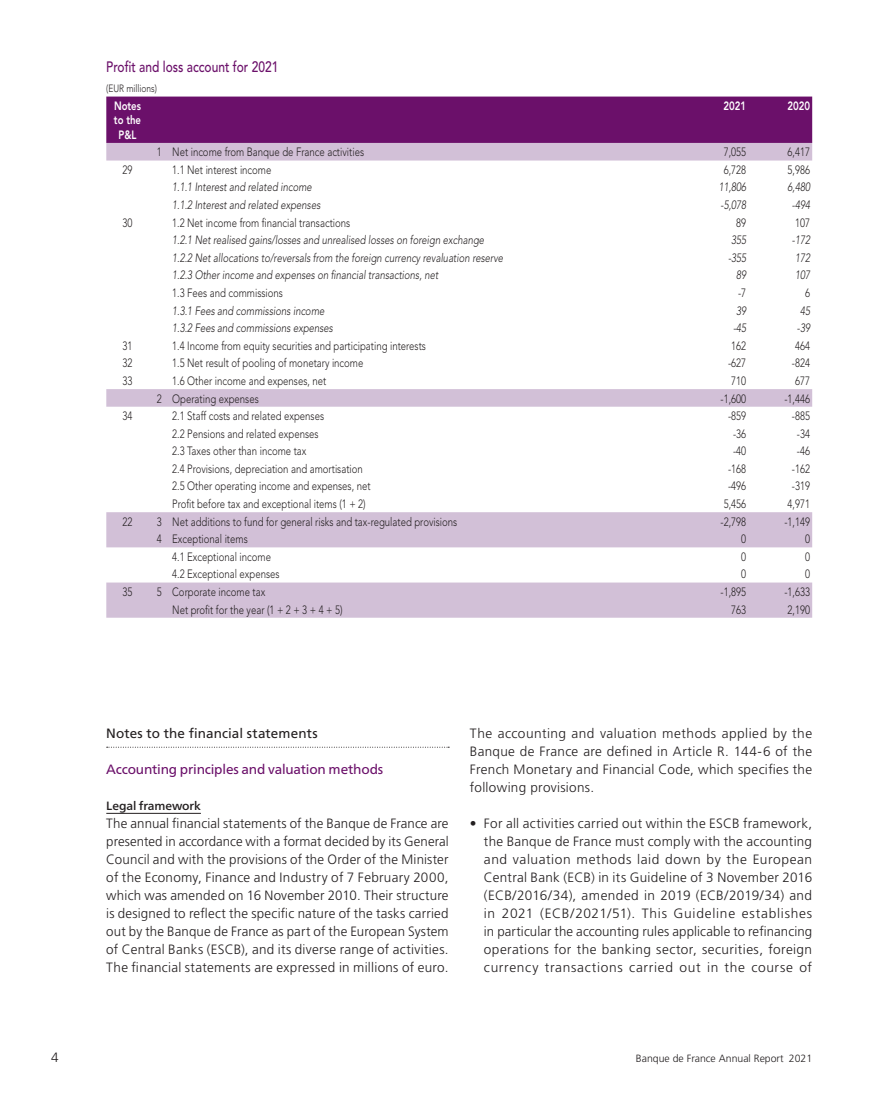
<style>
.page{position:relative;width:876px;height:1106px;background:#fff}
.page>*{position:absolute;margin:0;border:0;box-sizing:border-box;transform-origin:0 0}
.t1{font:500 15px "Avenir LT Std";color:#6b106a;scale:.8 1}
.t2{font:300 13.5px/18px "Frutiger LT Std";letter-spacing:.025em;color:#231f20;text-align:justify}
.t3{font:13.5px "Frutiger Neue LTW1 G";letter-spacing:-.015em;color:#6b106a}
.t4{font:13.5px "Frutiger LT Std";letter-spacing:.01em;color:#231f20}
.t5{font:300 12px "Avenir LT Std";color:#231f20;scale:.8 1}
.t6{font:italic 300 12px "Avenir LT Std";color:#231f20;scale:.8 1}
.t7{font:800 12px/14.4px "Avenir LT Std";color:#fff;text-align:center;scale:.8 1}
.t8{font:500 12px "Frutiger Neue LTW1 G";letter-spacing:-.01em;color:#231f20}
.t9{font:300 10.5px "Frutiger LT Std";color:#231f20}
.t10{font:300 10.5px "Avenir LT Std";color:#231f20;scale:.8 1}
</style>
<div class="page">
<svg style="left:107px;top:747px;width:342px;height:1px"></svg>
<hr style="left:106px;top:813px;width:95px;height:1px;background:#231f20">
<div style="left:106px;top:97px;width:706px;height:46px;background:#6b106a"></div>
<svg style="left:106px;top:143px;width:706px;height:474px"></svg>
<p class="t1" style="left:106px;top:59px;width:217px">Profit and loss account for 2021</p>
<p class="t10" style="left:106px;top:82px;width:65px">(EUR millions)</p>
<p class="t7" style="left:114px;top:99px;width:35px">Notes to the<br>P&amp;L</p>
<p class="t7" style="left:723px;top:99px;width:30px">2021</p>
<p class="t7" style="left:787px;top:99px;width:30px">2020</p>
<p class="t5" style="left:157px;top:145px;width:260px">1 Net income from Banque de France activities</p>
<p class="t5" style="left:724px;top:145px;width:30px">7,055</p>
<p class="t5" style="left:788px;top:145px;width:30px">6,417</p>
<p class="t5" style="left:123px;top:163px;width:14px">29</p>
<p class="t5" style="left:172px;top:163px;width:126px">1.1 Net interest income</p>
<p class="t5" style="left:724px;top:163px;width:30px">6,728</p>
<p class="t5" style="left:788px;top:163px;width:30px">5,986</p>
<p class="t6" style="left:172px;top:180px;width:176px">1.1.1 Interest and related income</p>
<p class="t6" style="left:719px;top:180px;width:36px">11,806</p>
<p class="t6" style="left:788px;top:180px;width:30px">6,480</p>
<p class="t6" style="left:172px;top:198px;width:187px">1.1.2 Interest and related expenses</p>
<p class="t6" style="left:721px;top:198px;width:34px">-5,078</p>
<p class="t6" style="left:792px;top:198px;width:24px">-494</p>
<p class="t5" style="left:123px;top:215px;width:14px">30</p>
<p class="t5" style="left:172px;top:215px;width:224px">1.2 Net income from financial transactions</p>
<p class="t5" style="left:736px;top:215px;width:14px">89</p>
<p class="t5" style="left:795px;top:215px;width:20px">107</p>
<p class="t6" style="left:172px;top:233px;width:392px">1.2.1 Net realised gains/losses and unrealised losses on foreign exchange</p>
<p class="t6" style="left:731px;top:233px;width:20px">355</p>
<p class="t6" style="left:792px;top:233px;width:24px">-172</p>
<p class="t6" style="left:172px;top:251px;width:415px">1.2.2 Net allocations to/reversals from the foreign currency revaluation reserve</p>
<p class="t6" style="left:728px;top:251px;width:24px">-355</p>
<p class="t6" style="left:795px;top:251px;width:20px">172</p>
<p class="t6" style="left:172px;top:268px;width:334px">1.2.3 Other income and expenses on financial transactions, net</p>
<p class="t6" style="left:736px;top:268px;width:14px">89</p>
<p class="t6" style="left:795px;top:268px;width:20px">107</p>
<p class="t5" style="left:172px;top:286px;width:140px">1.3 Fees and commissions</p>
<p class="t5" style="left:738px;top:286px;width:12px">-7</p>
<p class="t5" style="left:805px;top:286px;width:8px">6</p>
<p class="t6" style="left:172px;top:303px;width:192px">1.3.1 Fees and commissions income</p>
<p class="t6" style="left:736px;top:303px;width:14px">39</p>
<p class="t6" style="left:800px;top:303px;width:14px">45</p>
<p class="t6" style="left:172px;top:321px;width:203px">1.3.2 Fees and commissions expenses</p>
<p class="t6" style="left:733px;top:321px;width:18px">-45</p>
<p class="t6" style="left:797px;top:321px;width:18px">-39</p>
<p class="t5" style="left:123px;top:338px;width:14px">31</p>
<p class="t5" style="left:172px;top:338px;width:319px">1.4 Income from equity securities and participating interests</p>
<p class="t5" style="left:731px;top:338px;width:20px">162</p>
<p class="t5" style="left:795px;top:338px;width:20px">464</p>
<p class="t5" style="left:123px;top:356px;width:14px">32</p>
<p class="t5" style="left:172px;top:356px;width:241px">1.5 Net result of pooling of monetary income</p>
<p class="t5" style="left:728px;top:356px;width:24px">-627</p>
<p class="t5" style="left:792px;top:356px;width:24px">-824</p>
<p class="t5" style="left:123px;top:374px;width:14px">33</p>
<p class="t5" style="left:172px;top:374px;width:194px">1.6 Other income and expenses, net</p>
<p class="t5" style="left:731px;top:374px;width:20px">710</p>
<p class="t5" style="left:795px;top:374px;width:20px">677</p>
<p class="t5" style="left:157px;top:391px;width:129px">2 Operating expenses</p>
<p class="t5" style="left:721px;top:391px;width:34px">-1,600</p>
<p class="t5" style="left:784px;top:391px;width:34px">-1,446</p>
<p class="t5" style="left:123px;top:409px;width:14px">34</p>
<p class="t5" style="left:172px;top:409px;width:191px">2.1 Staff costs and related expenses</p>
<p class="t5" style="left:728px;top:409px;width:24px">-859</p>
<p class="t5" style="left:792px;top:409px;width:24px">-885</p>
<p class="t5" style="left:172px;top:426px;width:185px">2.2 Pensions and related expenses</p>
<p class="t5" style="left:733px;top:426px;width:18px">-36</p>
<p class="t5" style="left:797px;top:426px;width:18px">-34</p>
<p class="t5" style="left:172px;top:444px;width:169px">2.3 Taxes other than income tax</p>
<p class="t5" style="left:733px;top:444px;width:18px">-40</p>
<p class="t5" style="left:797px;top:444px;width:18px">-46</p>
<p class="t5" style="left:172px;top:461px;width:240px">2.4 Provisions, depreciation and amortisation</p>
<p class="t5" style="left:728px;top:461px;width:24px">-168</p>
<p class="t5" style="left:792px;top:461px;width:24px">-162</p>
<p class="t5" style="left:172px;top:479px;width:249px">2.5 Other operating income and expenses, net</p>
<p class="t5" style="left:728px;top:479px;width:24px">-496</p>
<p class="t5" style="left:792px;top:479px;width:24px">-319</p>
<p class="t5" style="left:172px;top:497px;width:243px">Profit before tax and exceptional items (1 + 2)</p>
<p class="t5" style="left:724px;top:497px;width:30px">5,456</p>
<p class="t5" style="left:788px;top:497px;width:30px">4,971</p>
<p class="t5" style="left:123px;top:514px;width:14px">22</p>
<p class="t5" style="left:157px;top:514px;width:377px">3 Net additions to fund for general risks and tax-regulated provisions</p>
<p class="t5" style="left:721px;top:514px;width:34px">-2,798</p>
<p class="t5" style="left:784px;top:514px;width:34px">-1,149</p>
<p class="t5" style="left:157px;top:532px;width:115px">4 Exceptional items</p>
<p class="t5" style="left:741px;top:532px;width:8px">0</p>
<p class="t5" style="left:805px;top:532px;width:8px">0</p>
<p class="t5" style="left:172px;top:549px;width:125px">4.1 Exceptional income</p>
<p class="t5" style="left:741px;top:549px;width:8px">0</p>
<p class="t5" style="left:805px;top:549px;width:8px">0</p>
<p class="t5" style="left:172px;top:567px;width:136px">4.2 Exceptional expenses</p>
<p class="t5" style="left:741px;top:567px;width:8px">0</p>
<p class="t5" style="left:805px;top:567px;width:8px">0</p>
<p class="t5" style="left:123px;top:585px;width:14px">35</p>
<p class="t5" style="left:157px;top:585px;width:137px">5 Corporate income tax</p>
<p class="t5" style="left:721px;top:585px;width:34px">-1,895</p>
<p class="t5" style="left:784px;top:585px;width:34px">-1,633</p>
<p class="t5" style="left:172px;top:602px;width:214px">Net profit for the year (1 + 2 + 3 + 4 + 5)</p>
<p class="t5" style="left:731px;top:602px;width:20px">763</p>
<p class="t5" style="left:788px;top:602px;width:30px">2,190</p>
<p class="t4" style="left:106px;top:725px;width:213px">Notes to the financial statements</p>
<p class="t3" style="left:106px;top:761px;width:279px">Accounting principles and valuation methods</p>
<p class="t8" style="left:106px;top:799px;width:96px">Legal framework</p>
<p class="t2" style="left:106px;top:815px;width:344px">The annual financial statements of the Banque de France are presented in accordance with a format decided by its General Council and with the provisions of the Order of the Minister of the Economy, Finance and Industry of 7 February 2000, which was amended on 16 November 2010. Their structure is designed to reflect the specific nature of the tasks carried out by the Banque de France as part of the European System of Central Banks (ESCB), and its diverse range of activities.<br>The financial statements are expressed in millions of euro.</p>
<p class="t2" style="left:470px;top:725px;width:344px">The accounting and valuation methods applied by the Banque de France are defined in Article R. 144‑6 of the French Monetary and Financial Code, which specifies the following provisions.</p>
<p class="t2" style="left:484px;top:815px;width:330px;text-indent:-14px">• For all activities carried out within the ESCB framework, the Banque de France must comply with the accounting and valuation methods laid down by the European Central Bank (ECB) in its Guideline of 3 November 2016 (ECB/2016/34), amended in 2019 (ECB/2019/34) and in 2021 (ECB/2021/51). This Guideline establishes in particular the accounting rules applicable to refinancing operations for the banking sector, securities, foreign currency transactions carried out in the course of</p>
<p class="t2" style="left:51px;top:1049px;width:9px">4</p>
<p class="t9" style="left:636px;top:1052px;width:178px">Banque de France Annual Report 2021</p>
</div>
